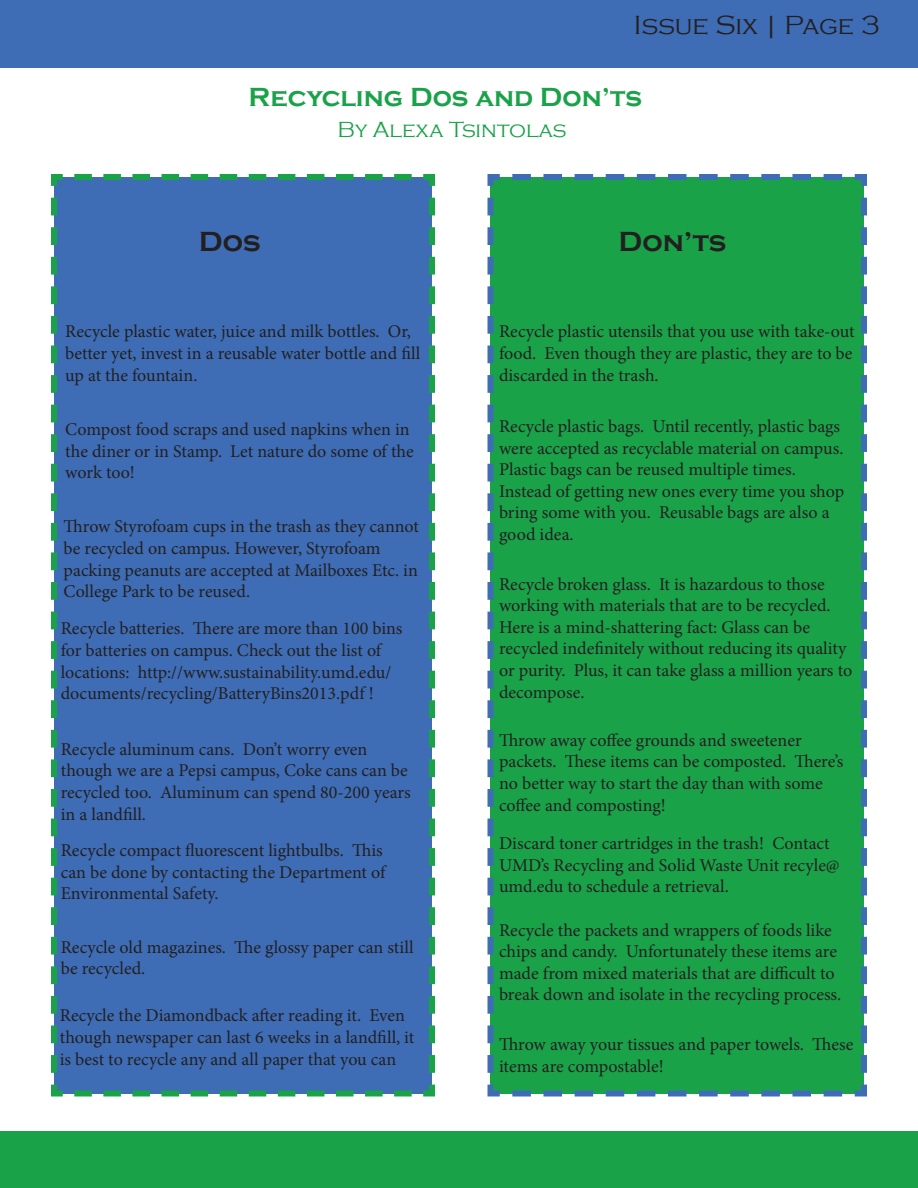
<style>
.page{position:relative;width:918px;height:1188px;background:#fff}
.page>*{position:absolute;margin:0;border:0;box-sizing:border-box;transform-origin:0 0}
.t1{font:700 28.5px "Copperplate Gothic";color:#231f20}
.t2{font:700 27px "Copperplate Gothic";color:#1aa249}
.t3{font:300 27px "Copperplate Gothic";color:#231f20}
.t4{font:300 22.5px "Copperplate Gothic";color:#1aa249}
.t5{font:18px/21.6px "Minion Pro";color:#231f20}
</style>
<div class="page">
<div style="left:0;top:0;width:918px;height:68px;background:#3e6db5"></div>
<div style="left:0;top:1132px;width:918px;height:56px;background:#1aa249"></div>
<div style="left:51px;top:174px;width:384px;height:923px;background:#3e6db5"></div>
<div style="left:487px;top:174px;width:380px;height:923px;background:#1aa249"></div>
<p class="t3" style="left:634px;top:11px;width:248px">Issue Six | Page 3</p>
<p class="t2" style="left:249px;top:82px;width:395px">Recycling Dos and Don’ts</p>
<p class="t4" style="left:338px;top:118px;width:231px">By Alexa Tsintolas</p>
<p class="t1" style="left:199px;top:226px;width:63px">Dos</p>
<p class="t5" style="left:65px;top:321px;width:357px">Recycle plastic water, juice and milk bottles. Or, better yet, invest in a reusable water bottle and fill up at the fountain.</p>
<p class="t5" style="left:65px;top:418px;width:350px">Compost food scraps and used napkins when in the diner or in Stamp. Let nature do some of the work too!</p>
<p class="t5" style="left:64px;top:516px;width:357px">Throw Styrofoam cups in the trash as they cannot be recycled on campus. However, Styrofoam packing peanuts are accepted at Mailboxes Etc. in College Park to be reused.</p>
<p class="t5" style="left:61px;top:618px;width:343px">Recycle batteries. There are more than 100 bins for batteries on campus. Check out the list of locations: http://www.sustainability.umd.edu/ documents/recycling/BatteryBins2013.pdf !</p>
<p class="t5" style="left:61px;top:738px;width:352px">Recycle aluminum cans. Don’t worry even though we are a Pepsi campus, Coke cans can be recycled too. Aluminum can spend 80-200 years in a landfill.</p>
<p class="t5" style="left:61px;top:840px;width:326px">Recycle compact fluorescent lightbulbs. This can be done by contacting the Department of<br>Environmental Safety.</p>
<p class="t5" style="left:61px;top:936px;width:354px">Recycle old magazines. The glossy paper can still be recycled.</p>
<p class="t5" style="left:60px;top:1005px;width:356px">Recycle the Diamondback after reading it. Even though newspaper can last 6 weeks in a landfill, it is best to recycle any and all paper that you can</p>
<p class="t1" style="left:619px;top:226px;width:109px">Don’ts</p>
<p class="t5" style="left:499px;top:321px;width:357px;text-align:justify">Recycle plastic utensils that you use with take-out food. Even though they are plastic, they are to be discarded in the trash.</p>
<p class="t5" style="left:499px;top:415px;width:347px">Recycle plastic bags. Until recently, plastic bags were accepted as recyclable material on campus.<br>Plastic bags can be reused multiple times.<br>Instead of getting new ones every time you shop bring some with you. Reusable bags are also a good idea.</p>
<p class="t5" style="left:499px;top:573px;width:355px">Recycle broken glass. It is hazardous to those working with materials that are to be recycled.<br>Here is a mind-shattering fact: Glass can be recycled indefinitely without reducing its quality or purity. Plus, it can take glass a million years to decompose.</p>
<p class="t5" style="left:499px;top:729px;width:346px">Throw away coffee grounds and sweetener packets. These items can be composted. There’s no better way to start the day than with some coffee and composting!</p>
<p class="t5" style="left:499px;top:833px;width:342px">Discard toner cartridges in the trash! Contact<br>UMD’s Recycling and Solid Waste Unit recyle@ umd.edu to schedule a retrieval.</p>
<p class="t5" style="left:499px;top:919px;width:344px">Recycle the packets and wrappers of foods like chips and candy. Unfortunately these items are made from mixed materials that are difficult to break down and isolate in the recycling process.</p>
<p class="t5" style="left:499px;top:1034px;width:356px">Throw away your tissues and paper towels. These items are compostable!</p>
</div>
